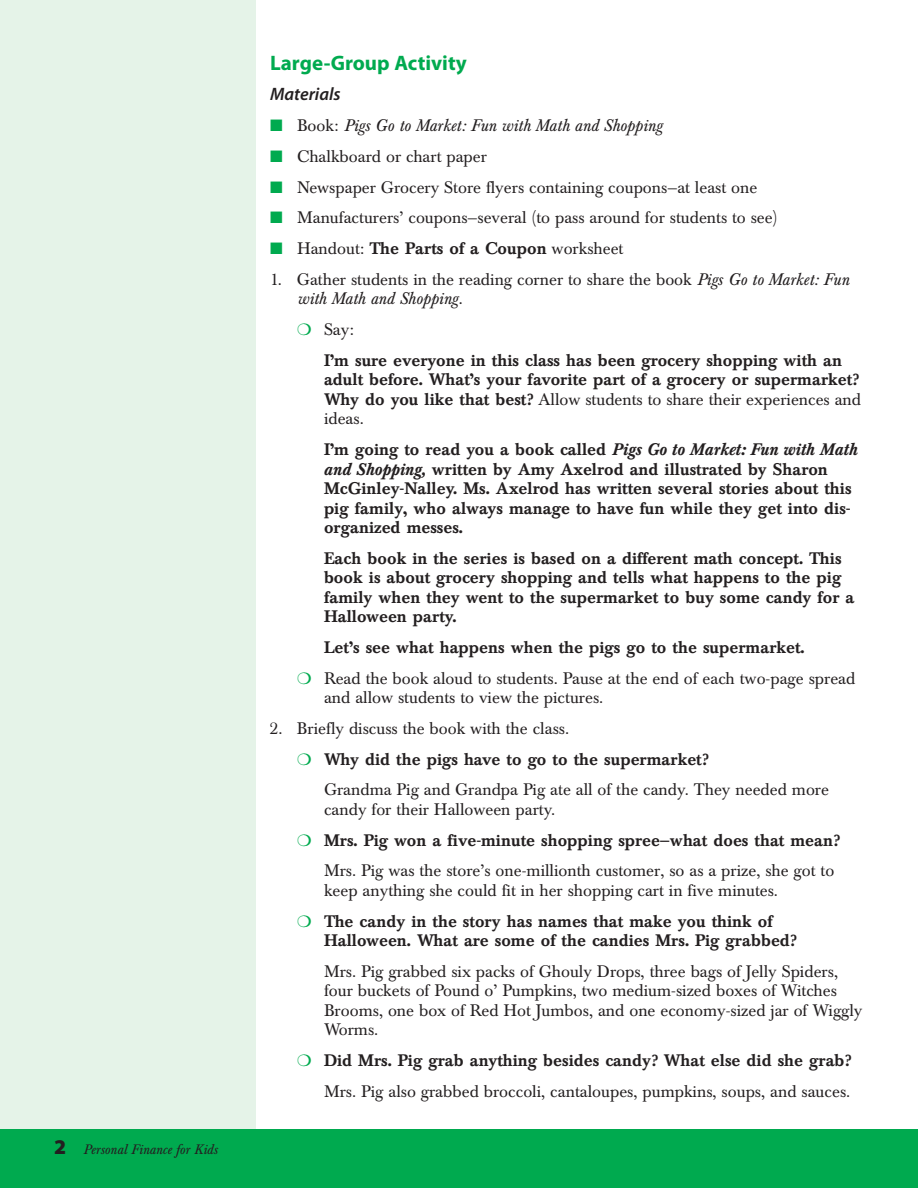
<style>
.page{position:relative;width:918px;height:1188px;background:#fff}
.page>*{position:absolute;margin:0;border:0;box-sizing:border-box;transform-origin:0 0}
.t1{font:700 21px "Myriad Pro";color:#00aa4f}
.t2{font:italic 600 18px "Myriad Pro";color:#231f20}
.t3{font:16.5px/19.5px "Baskerville BE";color:#231f20}
.t4{font:500 16.5px/19.5px "Baskerville BE";color:#231f20}
.t5{font:italic 16.5px "Baskerville BE";color:#231f20}
.t6{font:italic 13.5px "Baskerville BE";color:#231f20}
.s1{font-family:"Myriad Pro";font-weight:900;font-style:normal;font-size:21px}
.s2{color:#00aa4f}
.s3{font-style:normal}
.s4{font-weight:500}
.s5{font-style:italic}
.s6{font-weight:400}
</style>
<div class="page">
<div style="left:0;top:0;width:256px;height:1188px;background:#e5f3e8"></div>
<div style="left:0;top:1130px;width:918px;height:58px;background:#00aa4f"></div>
<p class="t6" style="left:54px;top:1145px;width:165px"><span class="s1">2</span> Personal Finance for Kids</p>
<p class="t1" style="left:270px;top:55px;width:198px">Large-Group Activity</p>
<p class="t2" style="left:270px;top:88px;width:72px">Materials</p>
<p class="t5" style="left:270px;top:120px;width:393px"><span class="s2">■</span> <span class="s3">Book:</span> Pigs Go to Market: Fun with Math and Shopping</p>
<p class="t3" style="left:270px;top:148px;width:219px"><span class="s2">■</span> Chalkboard or chart paper</p>
<p class="t3" style="left:270px;top:179px;width:489px"><span class="s2">■</span> Newspaper Grocery Store flyers containing coupons—at least one</p>
<p class="t3" style="left:270px;top:210px;width:509px"><span class="s2">■</span> Manufacturers’ coupons—several (to pass around for students to see)</p>
<p class="t3" style="left:270px;top:241px;width:355px"><span class="s2">■</span> Handout: <span class="s4">The Parts of a Coupon</span> worksheet</p>
<p class="t3" style="left:297px;top:271px;width:554px;text-indent:-27px">1. Gather students in the reading corner to share the book <span class="s5">Pigs Go to Market: Fun with Math and Shopping.</span></p>
<p class="t4" style="left:324px;top:316px;width:520px;line-height:30.8px;text-indent:-27px"><span class="s2">❍</span> <span class="s6">Say:<br></span>I’m sure everyone in this class has been grocery shopping with an</p>
<p class="t4" style="left:324px;top:372px;width:539px">adult before. What’s your favorite part of a grocery or supermarket?<br>Why do you like that best? <span class="s6">Allow students to share their experiences and ideas.</span></p>
<p class="t4" style="left:324px;top:442px;width:535px">I’m going to read you a book called <span class="s5">Pigs Go to Market: Fun with Math and Shopping,</span> written by Amy Axelrod and illustrated by Sharon McGinley-Nalley. Ms. Axelrod has written several stories about this pig family, who always manage to have fun while they get into dis&shy;organized messes.</p>
<p class="t4" style="left:324px;top:551px;width:532px">Each book in the series is based on a different math concept. This book is about grocery shopping and tells what happens to the pig family when they went to the supermarket to buy some candy for a Halloween party.</p>
<p class="t3" style="left:297px;top:634px;width:560px;line-height:30.8px;text-indent:27px"><span class="s4">Let’s see what happens when the pigs go to the supermarket.<br></span><span class="s2">❍</span> Read the book aloud to students. Pause at the end of each two-page spread</p>
<p class="t3" style="left:324px;top:690px;width:281px">and allow students to view the pictures.</p>
<p class="t3" style="left:270px;top:720px;width:301px">2. Briefly discuss the book with the class.</p>
<p class="t4" style="left:297px;top:751px;width:413px"><span class="s2">❍</span> Why did the pigs have to go to the supermarket?</p>
<p class="t3" style="left:324px;top:782px;width:507px">Grandma Pig and Grandpa Pig ate all of the candy. They needed more</p>
<p class="t3" style="left:324px;top:801px;width:233px">candy for their Halloween party.</p>
<p class="t4" style="left:297px;top:832px;width:545px"><span class="s2">❍</span> Mrs. Pig won a five-minute shopping spree—what does that mean?</p>
<p class="t3" style="left:324px;top:863px;width:512px">Mrs. Pig was the store’s one-millionth customer, so as a prize, she got to</p>
<p class="t3" style="left:297px;top:877px;width:483px;line-height:30.8px;text-indent:27px">keep anything she could fit in her shopping cart in five minutes. <span class="s2">❍</span> <span class="s4">The candy in the story has names that make you think of</span></p>
<p class="t4" style="left:324px;top:933px;width:474px">Halloween. What are some of the candies Mrs. Pig grabbed?</p>
<p class="t3" style="left:324px;top:963px;width:540px">Mrs. Pig grabbed six packs of Ghouly Drops, three bags of Jelly Spiders, four buckets of Pound o’ Pumpkins, two medium-sized boxes of Witches Brooms, one box of Red Hot Jumbos, and one economy-sized jar of Wiggly Worms.</p>
<p class="t3" style="left:297px;top:1047px;width:556px;line-height:30.8px;text-align:right"><span class="s2">❍</span> <span class="s4">Did Mrs. Pig grab anything besides candy? What else did she grab?<br></span>Mrs. Pig also grabbed broccoli, cantaloupes, pumpkins, soups, and sauces.</p>
</div>
